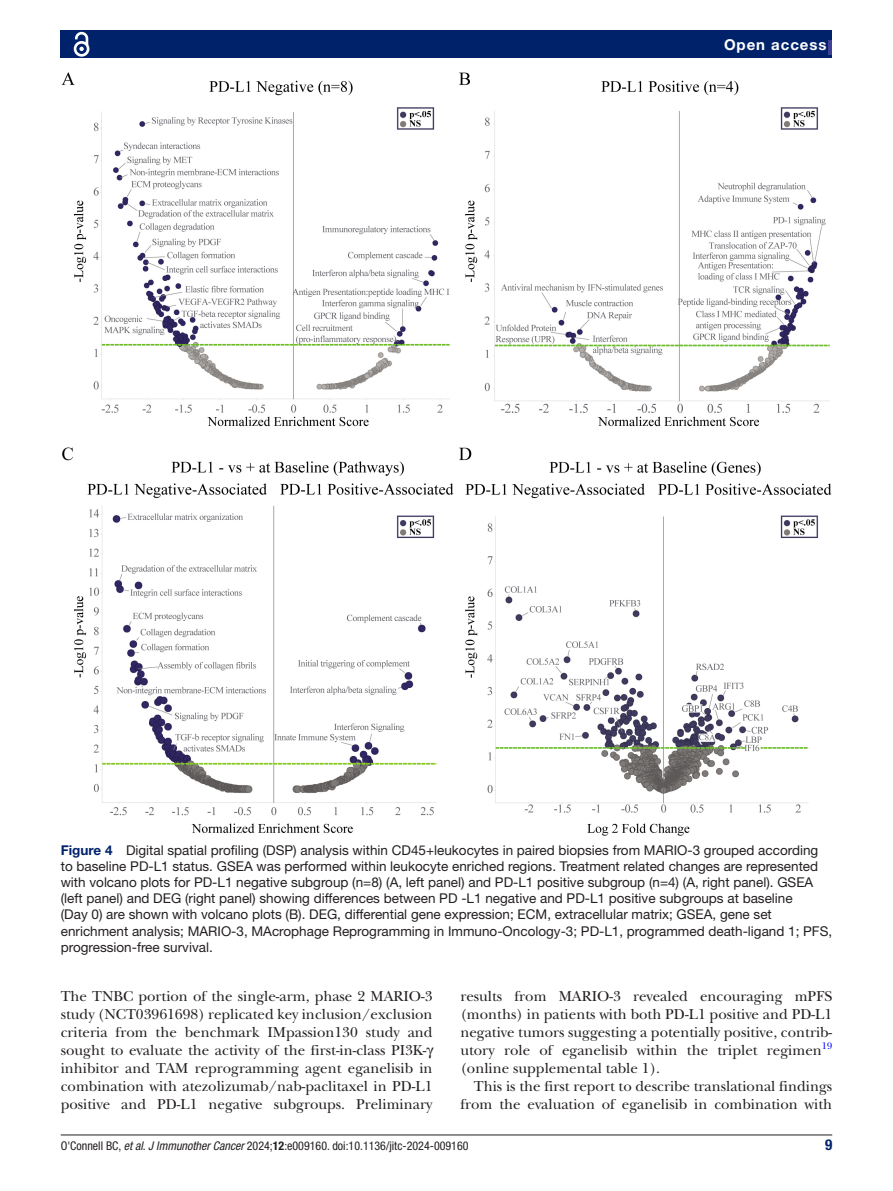
<style>
.page{position:relative;width:893px;height:1191px;background:#fff}
.page>*{position:absolute;margin:0;border:0;box-sizing:border-box;transform-origin:0 0}
.t1{font:15px/18px "New Baskerville";color:#231f20}
.t2{font:700 15px "Helvetica Neue LT Std";letter-spacing:.065em;color:#fff}
.t3{font:700 condensed 15px "Helvetica Neue LT Std";color:#00226b}
.t4{font:13.5px/16.2px "Helvetica Neue LT Std";color:#231f20}
.t5{font:condensed 12px "Helvetica Neue LT Std";color:#231f20}
.t6{font:9.9px "New Baskerville";color:#00f}
.s1{font-weight:700;color:#00226b}
.s2{font-style:italic}
.s3{font-weight:700}
</style>
<div class="page">
<hr style="left:61px;top:1134px;width:771px;height:1px;background:#231f20">
<div style="left:61px;top:31px;width:771px;height:27px;background:#00226b"></div>
<hr style="left:828px;top:40px;width:4px;height:15px;background:#414099">
<svg style="left:73px;top:31px;width:17px;height:26px"></svg>
<img style="left:61px;top:73px;width:771px;height:763px">
<p class="t2" style="left:724px;top:35px;width:104px">Open access</p>
<p class="t4" style="left:61px;top:841px;width:773px"><span class="s1">Figure 4</span> Digital spatial profiling (DSP) analysis within CD45+leukocytes in paired biopsies from MARIO-3 grouped according to baseline PD-L1 status. GSEA was performed within leukocyte enriched regions. Treatment related changes are represented with volcano plots for PD-L1 negative subgroup (n=8) (A, left panel) and PD-L1 positive subgroup (n=4) (A, right panel). GSEA (left panel) and DEG (right panel) showing differences between PD -L1 negative and PD-L1 positive subgroups at baseline<br>(Day 0) are shown with volcano plots (B). DEG, differential gene expression; ECM, extracellular matrix; GSEA, gene set enrichment analysis; MARIO-3, MAcrophage Reprogramming in Immuno-Oncology-3; PD-L1, programmed death-ligand 1; PFS, progression-free survival.</p>
<p class="t1" style="left:61px;top:987px;width:373px">The TNBC portion of the single-arm, phase 2 MARIO-3 study (NCT03961698) replicated key inclusion/exclusion criteria from the benchmark IMpassion130 study and sought to evaluate the activity of the first-in-class PI3K&shy;inhibitor and TAM reprogramming agent eganelisib in combination with atezolizumab/nab-paclitaxel in PD-L1 positive and PD-L1 negative subgroups. Preliminary</p>
<p class="t1" style="left:460px;top:987px;width:373px;text-align:justify">results from MARIO-3 revealed encouraging mPFS (months) in patients with both PD-L1 positive and PD-L1 negative tumors suggesting a potentially positive, contrib&shy;utory role of eganelisib within the triplet regimen</p>
<p class="t6" style="left:822px;top:1039px;width:12px">19</p>
<p class="t1" style="left:460px;top:1059px;width:201px">(online supplemental table 1).</p>
<p class="t1" style="left:474px;top:1077px;width:360px">This is the first report to describe translational findings</p>
<p class="t1" style="left:460px;top:1095px;width:373px">from the evaluation of eganelisib in combination with</p>
<p class="t5" style="left:61px;top:1138px;width:409px">O'Connell BC, <span class="s2">et al</span>. <span class="s2">J Immunother Cancer</span> 2024;<span class="s3">12</span>:e009160. doi:10.1136/jitc-2024-009160</p>
<p class="t3" style="left:825px;top:1135px;width:9px">9</p>
</div>
